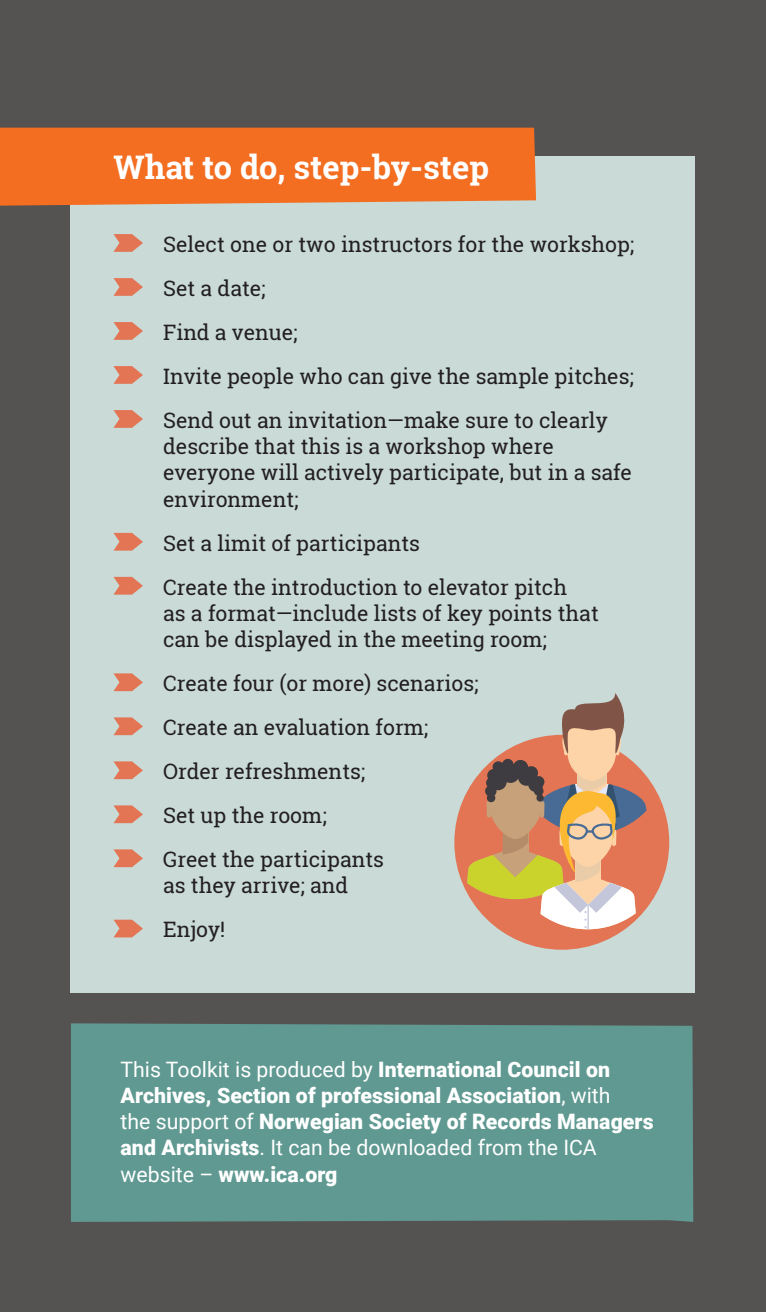
<style>
.page{position:relative;width:766px;height:1312px;background:#fff}
.page>*{position:absolute;margin:0;border:0;box-sizing:border-box;transform-origin:0 0}
.t1{font:700 32.5px "Roboto Slab";color:#fff}
.t2{font:21.25px/44px "Roboto Slab";color:#231f20}
.t3{font:900 21.25px/26.2px "Roboto";letter-spacing:.005em;color:#fff}
.s1{font-weight:400}
</style>
<div class="page">
<div style="left:0;top:0;width:765px;height:1311px;background:#555252"></div>
<div style="left:71px;top:1023px;width:622px;height:198px;background:#5f9991"></div>
<div style="left:71px;top:156px;width:623px;height:836px;background:#c9dad7"></div>
<div style="left:0;top:128px;width:536px;height:78px;background:#f36e21"></div>
<svg style="left:113px;top:234px;width:30px;height:18px"></svg>
<svg style="left:113px;top:278px;width:30px;height:18px"></svg>
<svg style="left:113px;top:322px;width:30px;height:18px"></svg>
<svg style="left:113px;top:366px;width:30px;height:18px"></svg>
<svg style="left:113px;top:410px;width:30px;height:18px"></svg>
<svg style="left:113px;top:532px;width:30px;height:18px"></svg>
<svg style="left:113px;top:576px;width:30px;height:18px"></svg>
<svg style="left:113px;top:673px;width:30px;height:18px"></svg>
<svg style="left:113px;top:717px;width:30px;height:18px"></svg>
<svg style="left:113px;top:761px;width:30px;height:18px"></svg>
<svg style="left:113px;top:805px;width:30px;height:18px"></svg>
<svg style="left:113px;top:849px;width:30px;height:18px"></svg>
<svg style="left:113px;top:919px;width:30px;height:18px"></svg>
<div style="left:454px;top:734px;width:215px;height:215px;background:#e37554;border-radius:50%"></div>
<svg style="left:467px;top:693px;width:179px;height:236px"></svg>
<h1 class="t1" style="left:113px;top:145px;width:377px">What to do, step-by-step</h1>
<p class="t2" style="left:163px;top:222px;width:472px">Select one or two instructors for the workshop;<br>Set a date;<br>Find a venue;<br>Invite people who can give the sample pitches;<br>Send out an invitation—make sure to clearly</p>
<p class="t2" style="left:163px;top:433px;width:470px;line-height:26.2px">describe that this is a workshop where everyone will actively participate, but in a safe environment;</p>
<p class="t2" style="left:163px;top:520px;width:405px">Set a limit of participants<br>Create the introduction to elevator pitch</p>
<p class="t2" style="left:163px;top:599px;width:437px;line-height:26.2px">as a format—include lists of key points that can be displayed in the meeting room;</p>
<p class="t2" style="left:163px;top:661px;width:317px">Create four (or more) scenarios;<br>Create an evaluation form;<br>Order refreshments;<br>Set up the room;<br>Greet the participants</p>
<p class="t2" style="left:163px;top:863px;width:186px">as they arrive; and<br>Enjoy!</p>
<p class="t3" style="left:120px;top:1054px;width:534px"><span class="s1">This Toolkit is produced by</span> International Council on Archives, Section of professional Association<span class="s1">, with<br>the support of</span> Norwegian Society of Records Managers and Archivists<span class="s1">. It can be downloaded from the ICA website –</span> www.ica.org</p>
</div>
